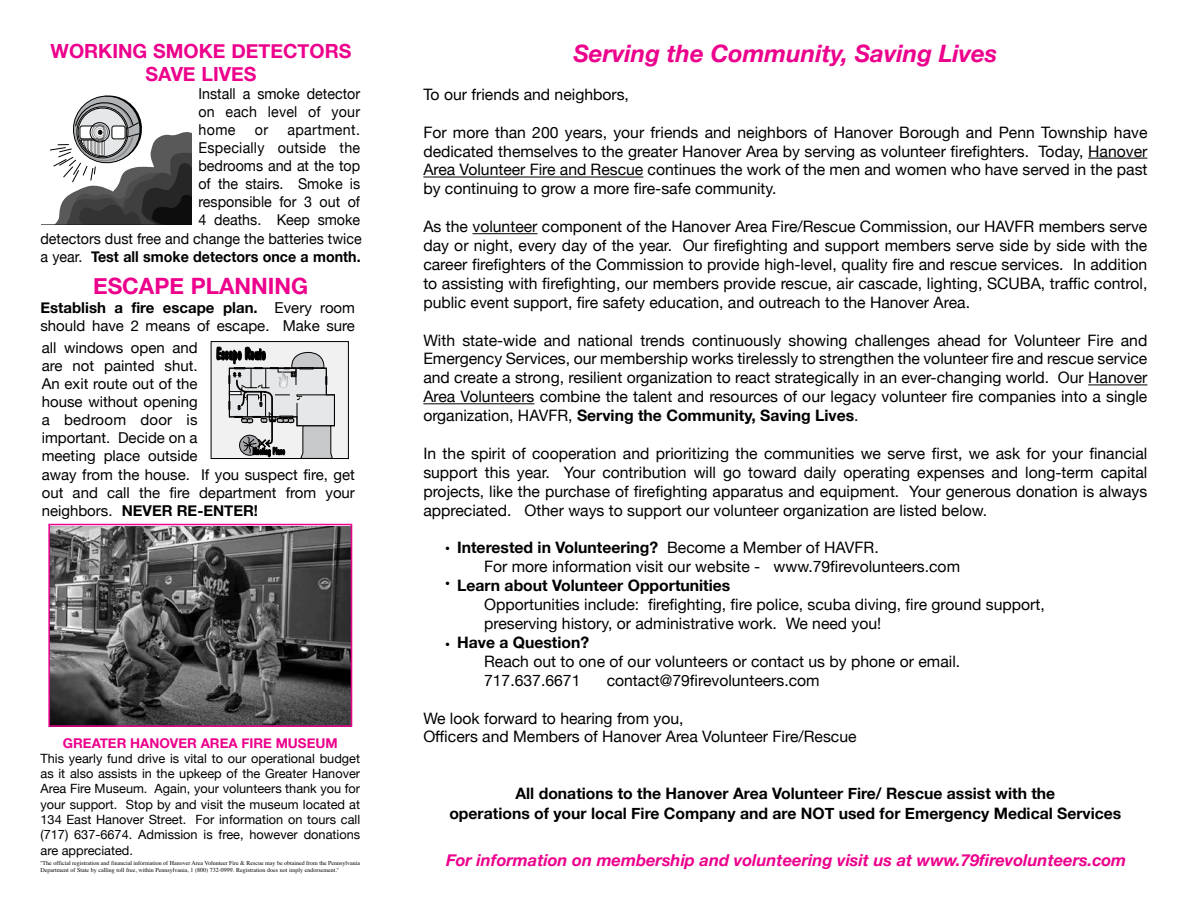
<style>
.page{position:relative;width:1188px;height:918px;background:#fff}
.page>*{position:absolute;margin:0;border:0;box-sizing:border-box;transform-origin:0 0}
.t1{font:italic 700 24px "Helvetica Neue";color:#ec008c}
.t2{font:700 22.5px "Helvetica Neue";color:#ec008c}
.t3{font:700 19.5px/23.4px "Helvetica Neue";color:#ec008c;text-align:center}
.t4{font:italic 700 16.5px "Helvetica Neue";color:#ec008c}
.t5{font:15.75px/18.9px "Helvetica Neue";color:#000;text-align:justify}
.t6{font:700 15.75px/19.8px "Helvetica Neue";color:#000;text-align:center}
.t7{font:15px/18.1px "Helvetica Neue";color:#000}
.t8{font:15px/18px "Helvetica Neue";color:#000;text-align:justify;scale:.95 1}
.t9{font:700 13.5px "Helvetica Neue";color:#ec008c}
.t10{font:12.75px/15.3px "Helvetica Neue";color:#000;text-align:justify}
.t11{font:6px/7.2px "Times";color:#000}
.s1{font-weight:700}
</style>
<div class="page">
<hr style="left:1088px;top:158px;width:59px;height:1px;background:#000">
<hr style="left:423px;top:177px;width:220px;height:1px;background:#000">
<hr style="left:472px;top:233px;width:66px;height:1px;background:#000">
<hr style="left:1088px;top:385px;width:59px;height:1px;background:#000">
<hr style="left:423px;top:403px;width:111px;height:1px;background:#000">
<svg style="left:50px;top:95px;width:142px;height:129px"></svg>
<div style="left:211px;top:341px;width:138px;height:118px;background:#f1f1f2;border:1px solid #000"></div>
<svg style="left:217px;top:347px;width:118px;height:112px"></svg>
<img style="left:51px;top:527px;width:298px;height:197px">
<div style="left:48px;top:524px;width:304px;height:203px;border:2px solid #ec008c"></div>
<p class="t3" style="left:51px;top:40px;width:302px">WORKING SMOKE DETECTORS<br>SAVE LIVES</p>
<p class="t8" style="left:198px;top:86px;width:172px">Install a smoke detector on each level of your home</p>
<p class="t8" style="left:40px;top:122px;width:340px;text-align:right">apartment.<br>Especially outside the<br>bedrooms and at the top<br>of the stairs. Smoke is<br>responsible for 3 out of<br>4 deaths. Keep smoke<br>detectors dust free and change the batteries twice a year. <span class="s1">Test all smoke detectors once a month.</span></p>
<h2 class="t2" style="left:93px;top:268px;width:217px">ESCAPE PLANNING</h2>
<p class="t7" style="left:40px;top:300px;width:316px"><span class="s1">Establish a fire escape plan.</span> Every room should have 2 means of escape. Make sure</p>
<p class="t7" style="left:42px;top:340px;width:315px">all windows open and<br>are not painted shut.<br>An exit route out of the<br>house without opening<br>a bedroom door is<br>important. Decide on a<br>meeting place outside<br>away from the house. If you suspect fire, get out and call the fire department from your neighbors. <span class="s1">NEVER RE-ENTER!</span></p>
<p class="t8" style="left:255px;top:122px;width:16px">or</p>
<p class="t9" style="left:63px;top:732px;width:276px">GREATER HANOVER AREA FIRE MUSEUM</p>
<p class="t10" style="left:40px;top:751px;width:321px">This yearly fund drive is vital to our operational budget as it also assists in the upkeep of the Greater Hanover Area Fire Museum. Again, your volunteers thank you for your support. Stop by and visit the museum located at 134 East Hanover Street. For information on tours call (717) 637-6674. Admission is free, however donations are appreciated.</p>
<p class="t11" style="left:40px;top:859px;width:321px">''The official registration and financial information of Hanover Area Volunteer Fire &amp; Rescue may be obtained from the Pennsylvania<br>Department of State by calling toll free, within Pennsylvania, 1 (800) 732-0999. Registration does not imply endorsement.''</p>
<h1 class="t1" style="left:573px;top:35px;width:426px">Serving the Community, Saving Lives</h1>
<p class="t5" style="left:423px;top:86px;width:207px">To our friends and neighbors,</p>
<p class="t5" style="left:423px;top:123px;width:726px">For more than 200 years, your friends and neighbors of Hanover Borough and Penn Township have dedicated themselves to the greater Hanover Area by serving as volunteer firefighters. Today, Hanover Area Volunteer Fire and Rescue continues the work of the men and women who have served in the past by continuing to grow a more fire-safe community.</p>
<p class="t5" style="left:423px;top:218px;width:726px">As the volunteer component of the Hanover Area Fire/Rescue Commission, our HAVFR members serve day or night, every day of the year. Our firefighting and support members serve side by side with the career firefighters of the Commission to provide high-level, quality fire and rescue services. In addition to assisting with firefighting, our members provide rescue, air cascade, lighting, SCUBA, traffic control, public event support, fire safety education, and outreach to the Hanover Area.</p>
<p class="t5" style="left:423px;top:331px;width:726px">With state-wide and national trends continuously showing challenges ahead for Volunteer Fire and Emergency Services, our membership works tirelessly to strengthen the volunteer fire and rescue service and create a strong, resilient organization to react strategically in an ever-changing world. Our Hanover Area Volunteers combine the talent and resources of our legacy volunteer fire companies into a single organization, HAVFR, <span class="s1">Serving the Community, Saving Lives</span>.</p>
<p class="t5" style="left:423px;top:445px;width:726px">In the spirit of cooperation and prioritizing the communities we serve first, we ask for your financial support this year. Your contribution will go toward daily operating expenses and long-term capital projects, like the purchase of firefighting apparatus and equipment. Your generous donation is always appreciated. Other ways to support our volunteer organization are listed below.</p>
<p class="t5" style="left:484px;top:539px;width:478px;text-indent:-39px"><span class="s1">• Interested in Volunteering?</span> Become a Member of HAVFR.<br>For more information visit our website - www.79firevolunteers.com</p>
<p class="t6" style="left:457px;top:576px;width:275px">Learn about Volunteer Opportunities</p>
<p class="t5" style="left:484px;top:596px;width:562px">Opportunities include: firefighting, fire police, scuba diving, fire ground support, preserving history, or administrative work. We need you!</p>
<p class="t6" style="left:457px;top:633px;width:134px">Have a Question?</p>
<p class="t5" style="left:484px;top:653px;width:478px">Reach out to one of our volunteers or contact us by phone or email.<br>717.637.6671</p>
<p class="t6" style="left:445px;top:574px;width:7px">•</p>
<p class="t6" style="left:445px;top:635px;width:7px">•</p>
<p class="t5" style="left:607px;top:672px;width:215px">contact@79firevolunteers.com</p>
<p class="t5" style="left:423px;top:709px;width:435px">We look forward to hearing from you,<br>Officers and Members of Hanover Area Volunteer Fire/Rescue</p>
<p class="t6" style="left:449px;top:784px;width:674px">All donations to the Hanover Area Volunteer Fire/ Rescue assist with the<br>operations of your local Fire Company and are NOT used for Emergency Medical Services</p>
<p class="t4" style="left:446px;top:847px;width:682px">For information on membership and volunteering visit us at www.79firevolunteers.com</p>
</div>
